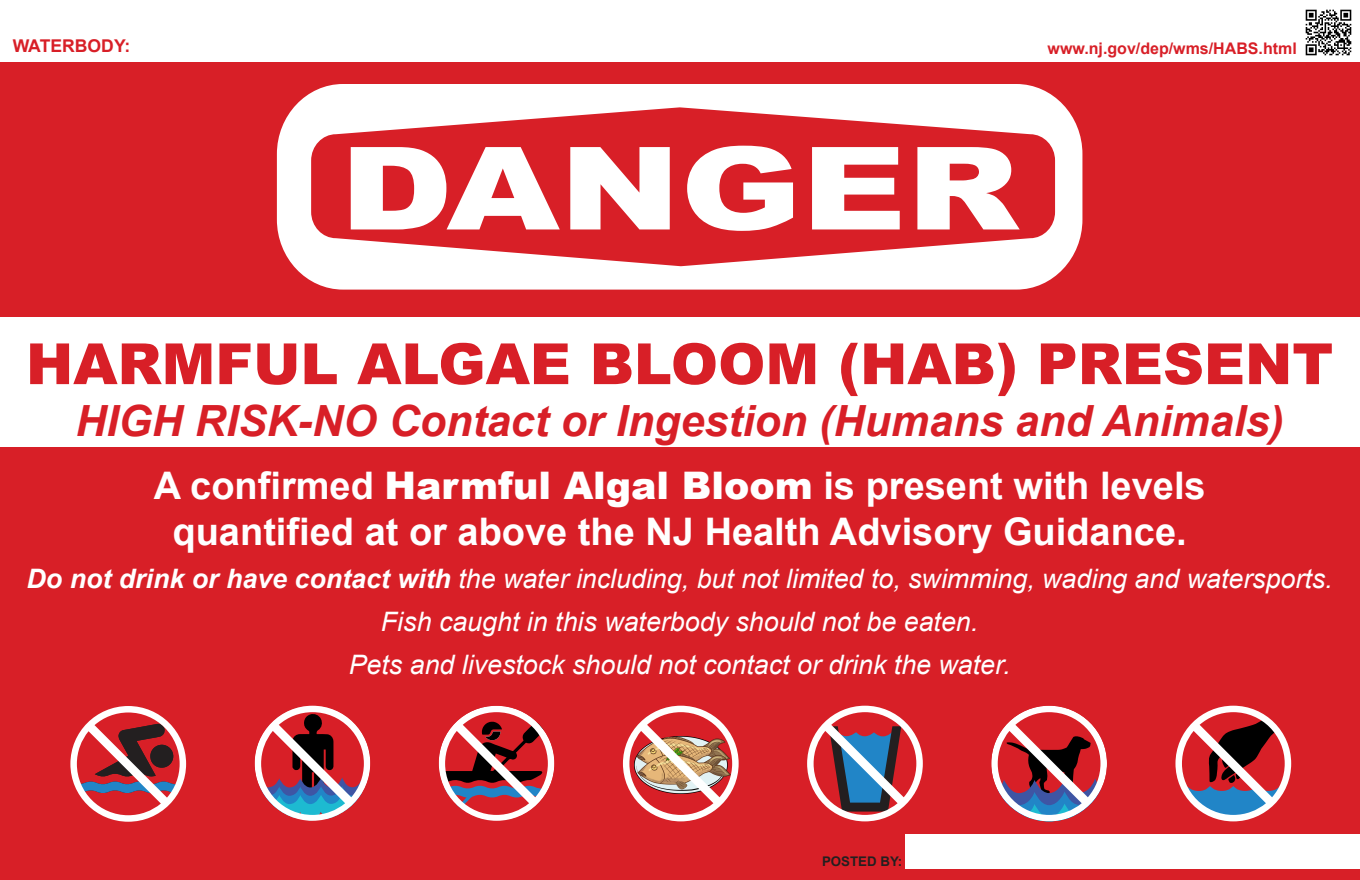
<style>
.page{position:relative;width:1360px;height:880px;background:#fff}
.page>*{position:absolute;margin:0;border:0;box-sizing:border-box;transform-origin:0 0}
.t1{font:900 115.12px "Arial";color:#fff;scale:1.26 1}
.t2{font:900 56.8px "Arial";color:#d81f27}
.t3{font:italic 700 43.04px "Arial";color:#d81f27}
.t4{font:700 38px/45.6px "Arial";color:#fff;text-align:center}
.t5{font:italic 26.8px/43.2px "Arial";color:#fff;text-align:center}
.t6{font:700 17.6px "Arial";color:#d81f27}
.t7{font:700 16px "Arial";color:#d81f27}
.t8{font:700 13.32px "Arial";color:#231f20}
.s1{font-weight:900}
.s2{font-weight:700}
</style>
<div class="page">
<div style="left:0;top:54px;width:1360px;height:826px;background:#d81f27"></div>
<svg style="left:277px;top:84px;width:805px;height:206px"></svg>
<div style="left:0;top:317px;width:1360px;height:129px;background:#fff"></div>
<svg style="left:70px;top:706px;width:116px;height:116px"></svg>
<svg style="left:807px;top:706px;width:116px;height:115px"></svg>
<svg style="left:623px;top:706px;width:116px;height:115px"></svg>
<svg style="left:255px;top:706px;width:115px;height:115px"></svg>
<svg style="left:439px;top:706px;width:115px;height:115px"></svg>
<svg style="left:991px;top:706px;width:116px;height:115px"></svg>
<svg style="left:1175px;top:706px;width:116px;height:115px"></svg>
<div style="left:0;top:0;width:1360px;height:62px;background:#fff"></div>
<img style="left:1305px;top:9px;width:47px;height:47px">
<div style="left:905px;top:834px;width:455px;height:35px;background:#fff"></div>
<p class="t6" style="left:13px;top:34px;width:119px">WATERBODY:</p>
<p class="t7" style="left:1048px;top:38px;width:251px">www.nj.gov/dep/wms/HABS.html</p>
<h1 class="t1" style="left:340px;top:105px;width:541px">DANGER</h1>
<h2 class="t2" style="left:26px;top:323px;width:1309px">HARMFUL ALGAE BLOOM (HAB) PRESENT</h2>
<h3 class="t3" style="left:75px;top:392px;width:1210px">HIGH RISK-NO Contact or Ingestion (Humans and Animals)</h3>
<h3 class="t4" style="left:154px;top:463px;width:1054px">A confirmed <span class="s1">Harmful Algal Bloom</span> is present with levels quantified at or above the NJ Health Advisory Guidance.</h3>
<p class="t5" style="left:27px;top:557px;width:1308px"><span class="s2">Do not drink or have contact with</span> the water including, but not limited to, swimming, wading and watersports.<br>Fish caught in this waterbody should not be eaten.<br>Pets and livestock should not contact or drink the water.</p>
<p class="t8" style="left:822px;top:852px;width:82px">POSTED BY:</p>
</div>
